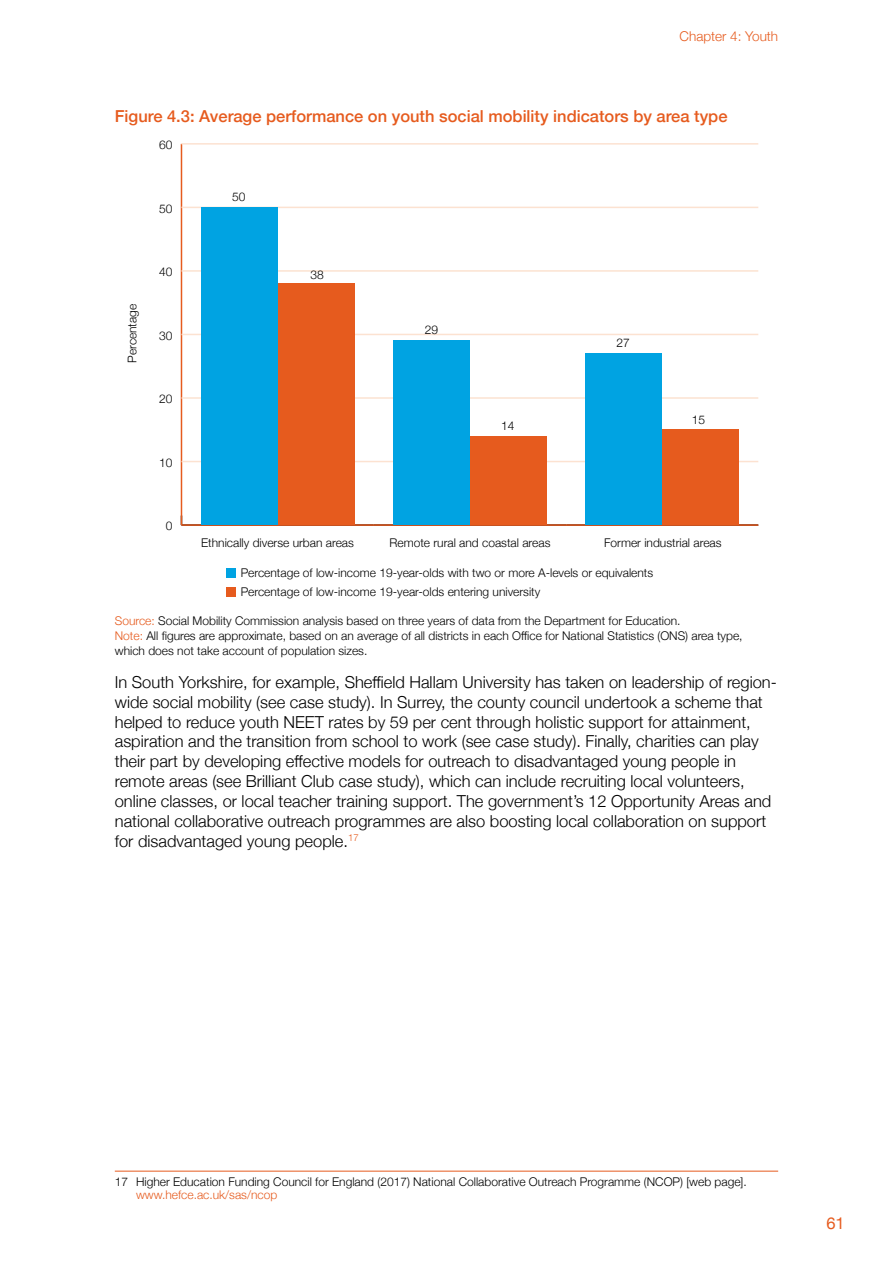
<style>
.page{position:relative;width:893px;height:1263px;background:#fff}
.page>*{position:absolute;margin:0;border:0;box-sizing:border-box;transform-origin:0 0}
._04_-_Text{font:300 16.5px/19.8px "Helvetica Neue";color:#000}
.Heading_4_-_tables_a{font:500 16.5px "Helvetica Neue";color:#e65b1e}
.t1{font:16.5px "Helvetica Neue";color:#e65b1e}
.t2{font:300 13.5px "Helvetica Neue";color:#e65b1e}
._08_-_Source{font:300 12px/19px "Helvetica Neue";color:#000}
._08_-_Footnotes{font:300 12px/13.5px "Helvetica Neue";color:#000}
._08_-_Source_Closed{font:300 12px "Helvetica Neue";color:#000}
.s1{color:#e65b1e}
</style>
<div class="page">
<hr style="left:181px;top:144px;width:1px;height:381px;background:#e65b1e">
<hr style="left:181px;top:524px;width:577px;height:2px;background:#e65b1e">
<hr style="left:181px;top:461px;width:577px;height:1px;background:#fce2d1">
<hr style="left:181px;top:397px;width:577px;height:2px;background:#fce2d1">
<hr style="left:181px;top:334px;width:577px;height:1px;background:#fce2d1">
<hr style="left:181px;top:270px;width:577px;height:2px;background:#fce2d1">
<hr style="left:181px;top:207px;width:577px;height:1px;background:#fce2d1">
<hr style="left:181px;top:143px;width:577px;height:2px;background:#fce2d1">
<div style="left:278px;top:284px;width:77px;height:241px;background:#e65b1e"></div>
<div style="left:470px;top:436px;width:77px;height:89px;background:#e65b1e"></div>
<div style="left:662px;top:430px;width:77px;height:95px;background:#e65b1e"></div>
<div style="left:201px;top:207px;width:77px;height:318px;background:#00a3e2"></div>
<div style="left:393px;top:341px;width:77px;height:184px;background:#00a3e2"></div>
<div style="left:585px;top:353px;width:77px;height:172px;background:#00a3e2"></div>
<div style="left:226px;top:568px;width:10px;height:9px;background:#00a3e2"></div>
<div style="left:226px;top:587px;width:10px;height:9px;background:#e65b1e"></div>
<hr style="left:115px;top:1171px;width:663px;height:1px;background:#e65b1e">
<p class="t2" style="left:680px;top:25px;width:100px">Chapter 4: Youth</p>
<p class="Heading_4_-_tables_a" style="left:115px;top:103px;width:614px">Figure 4.3: Average performance on youth social mobility indicators by area type</p>
<p class="_08_-_Source" style="left:159px;top:135px;width:15px">60</p>
<p class="_08_-_Source" style="left:159px;top:198px;width:15px">50</p>
<p class="_08_-_Source" style="left:122px;top:363px;width:60px;rotate:-90deg">Percentage</p>
<p class="_08_-_Source" style="left:159px;top:262px;width:15px">40</p>
<p class="_08_-_Source" style="left:159px;top:325px;width:15px">30</p>
<p class="_08_-_Source" style="left:159px;top:389px;width:15px">20</p>
<p class="_08_-_Source" style="left:159px;top:452px;width:15px">10</p>
<p class="_08_-_Source" style="left:166px;top:516px;width:8px">0</p>
<p class="_08_-_Source" style="left:232px;top:186px;width:15px">50</p>
<p class="_08_-_Source" style="left:310px;top:264px;width:15px">38</p>
<p class="_08_-_Source" style="left:425px;top:319px;width:15px">29</p>
<p class="_08_-_Source" style="left:501px;top:415px;width:15px">14</p>
<p class="_08_-_Source" style="left:617px;top:332px;width:15px">27</p>
<p class="_08_-_Source" style="left:692px;top:409px;width:15px">15</p>
<p class="_08_-_Source" style="left:201px;top:533px;width:154px">Ethnically diverse urban areas</p>
<p class="_08_-_Source" style="left:389px;top:533px;width:162px">Remote rural and coastal areas</p>
<p class="_08_-_Source" style="left:604px;top:533px;width:119px">Former industrial areas</p>
<p class="_08_-_Source" style="left:241px;top:562px;width:414px">Percentage of low-income 19-year-olds with two or more A-levels or equivalents<br>Percentage of low-income 19-year-olds entering university</p>
<p class="_08_-_Source_Closed" style="left:115px;top:611px;width:567px"><span class="s1">Source:</span> Social Mobility Commission analysis based on three years of data from the Department for Education.</p>
<p class="_08_-_Source" style="left:115px;top:627px;width:629px;line-height:15px"><span class="s1">Note:</span> All figures are approximate, based on an average of all districts in each Office for National Statistics (ONS) area type, which does not take account of population sizes.</p>
<p class="_04_-_Text" style="left:115px;top:671px;width:663px">In South Yorkshire, for example, Sheffield Hallam University has taken on leadership of region&shy;wide social mobility (see case study). In Surrey, the county council undertook a scheme that helped to reduce youth NEET rates by 59 per cent through holistic support for attainment, aspiration and the transition from school to work (see case study). Finally, charities can play their part by developing effective models for outreach to disadvantaged young people in remote areas (see Brilliant Club case study), which can include recruiting local volunteers, online classes, or local teacher training support. The government’s 12 Opportunity Areas and national collaborative outreach programmes are also boosting local collaboration on support for disadvantaged young people.<sup>17</sup></p>
<p class="_08_-_Footnotes" style="left:136px;top:1174px;width:612px;text-indent:-21px">17 Higher Education Funding Council for England (2017) National Collaborative Outreach Programme (NCOP) [web page]. <span class="s1">www.hefce.ac.uk/sas/ncop</span></p>
<p class="t1" style="left:826px;top:1211px;width:20px">61</p>
</div>
